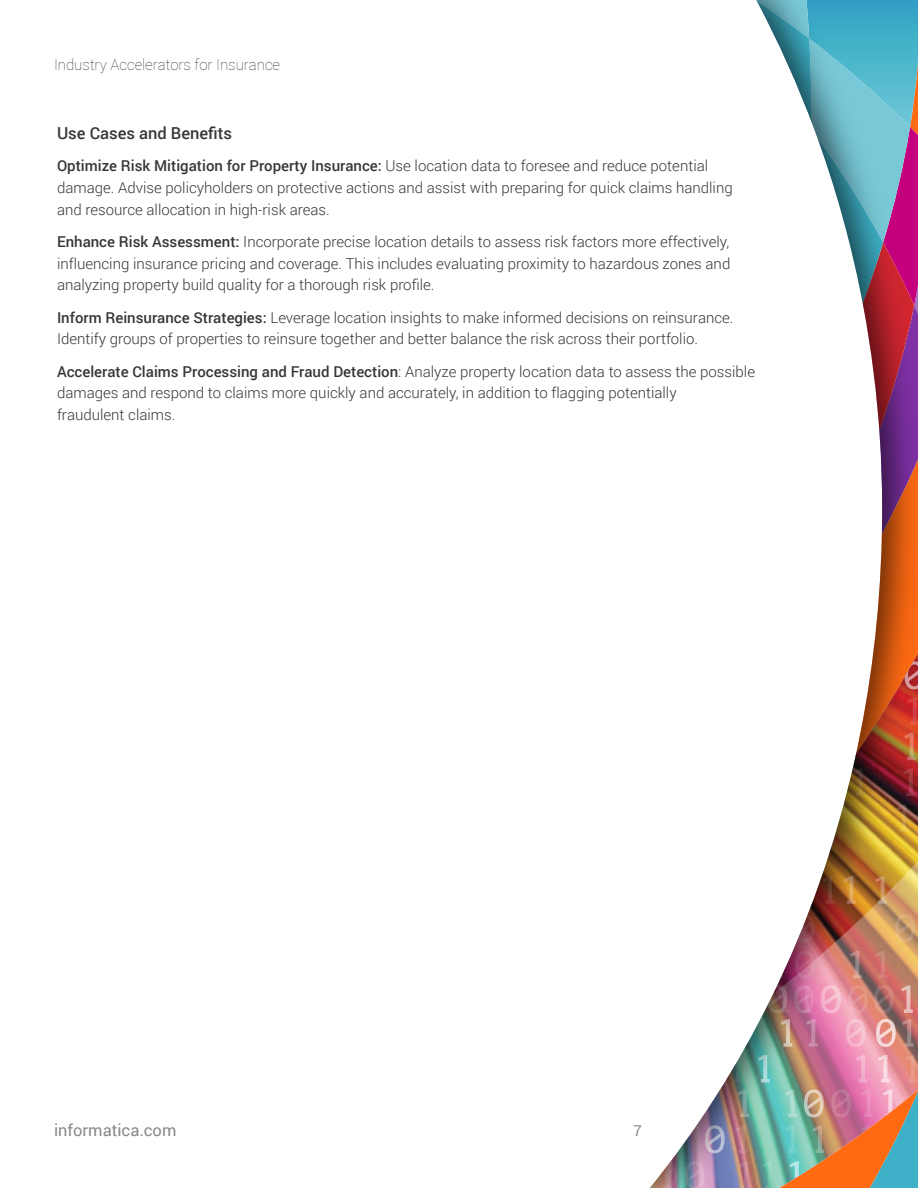
<style>
.page{position:relative;width:918px;height:1188px;background:#fff}
.page>*{position:absolute;margin:0;border:0;box-sizing:border-box;transform-origin:0 0}
.t1{font:500 16.5px "Roboto";color:#373737}
.t2{font:16.5px "Roboto";color:#878a8c}
.t3{font:300 15px/21.8px "Roboto";color:#373737}
.t4{font:100 15px "Roboto";color:#373737}
.t5{font:15px "Roboto";color:#878a8c}
.s1{font-weight:500}
</style>
<div class="page">
<img style="left:879px;top:0;width:39px;height:1188px">
<img style="left:650px;top:0;width:229px;height:1188px">
<p class="t4" style="left:54px;top:54px;width:228px">Industry Accelerators for Insurance</p>
<p class="t1" style="left:57px;top:121px;width:177px">Use Cases and Benefits</p>
<p class="t3" style="left:57px;top:154px;width:677px"><span class="s1">Optimize Risk Mitigation for Property Insurance:</span> Use location data to foresee and reduce potential damage. Advise policyholders on protective actions and assist with preparing for quick claims handling and resource allocation in high-risk areas.</p>
<p class="t3" style="left:57px;top:230px;width:675px;text-align:justify"><span class="s1">Enhance Risk Assessment:</span> Incorporate precise location details to assess risk factors more effectively, influencing insurance pricing and coverage. This includes evaluating proximity to hazardous zones and analyzing property build quality for a thorough risk profile.</p>
<p class="t3" style="left:57px;top:306px;width:678px"><span class="s1">Inform Reinsurance Strategies:</span> Leverage location insights to make informed decisions on reinsurance.<br>Identify groups of properties to reinsure together and better balance the risk across their portfolio.</p>
<p class="t3" style="left:57px;top:360px;width:700px"><span class="s1">Accelerate Claims Processing and Fraud Detection</span>: Analyze property location data to assess the possible damages and respond to claims more quickly and accurately, in addition to flagging potentially<br>fraudulent claims.</p>
<p class="t2" style="left:54px;top:1118px;width:124px">informatica.com</p>
<p class="t5" style="left:634px;top:1120px;width:10px">7</p>
</div>
